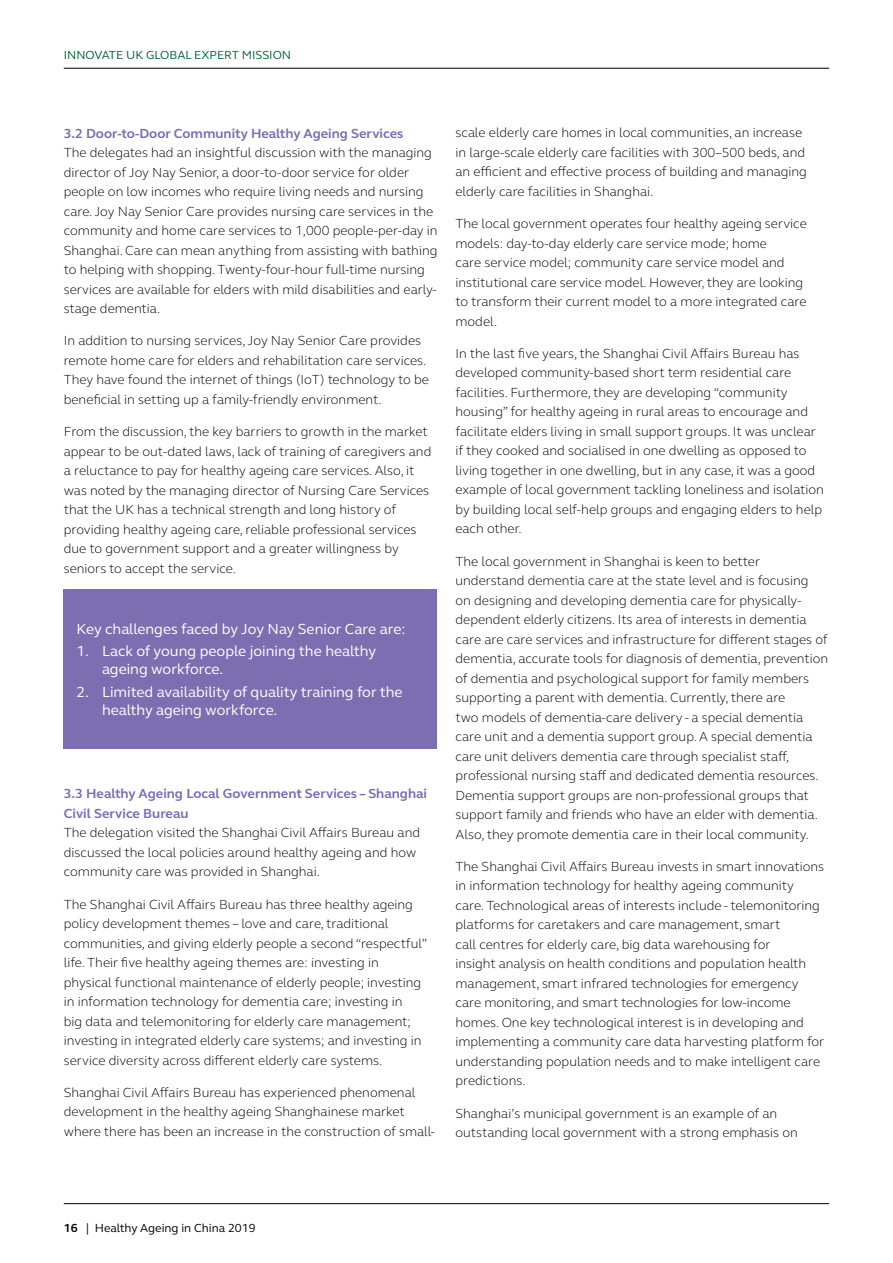
<style>
.page{position:relative;width:893px;height:1263px;background:#fff}
.page>*{position:absolute;margin:0;border:0;box-sizing:border-box;transform-origin:0 0}
.t1{font:15px/18px "FS Elliot";color:#fff}
.t2{font:300 13.5px/19.5px "FS Elliot";color:#000}
.t3{font:700 13.5px/19.5px "FS Elliot";color:#7c6eb0}
.t4{font:12px "FS Elliot";color:#00632f}
.t5{font:12px "FS Elliot";color:#000}
.s1{font-weight:700}
</style>
<div class="page">
<hr style="left:64px;top:1203px;width:765px;height:1px;background:#000">
<hr style="left:64px;top:68px;width:765px;height:1px;background:#000">
<div style="left:64px;top:589px;width:373px;height:159px;background:#7c6eb0"></div>
<p class="t4" style="left:64px;top:47px;width:229px">INNOVATE UK GLOBAL EXPERT MISSION</p>
<p class="t3" style="left:64px;top:123px;width:341px">3.2 Door-to-Door Community Healthy Ageing Services</p>
<p class="t2" style="left:64px;top:142px;width:375px">The delegates had an insightful discussion with the managing director of Joy Nay Senior, a door-to-door service for older people on low incomes who require living needs and nursing care. Joy Nay Senior Care provides nursing care services in the community and home care services to 1,000 people-per-day in Shanghai. Care can mean anything from assisting with bathing to helping with shopping. Twenty-four-hour full-time nursing services are available for elders with mild disabilities and early&shy;stage dementia.</p>
<p class="t2" style="left:64px;top:331px;width:367px">In addition to nursing services, Joy Nay Senior Care provides remote home care for elders and rehabilitation care services.<br>They have found the internet of things (IoT) technology to be beneficial in setting up a family-friendly environment.</p>
<p class="t2" style="left:64px;top:421px;width:369px">From the discussion, the key barriers to growth in the market appear to be out-dated laws, lack of training of caregivers and a reluctance to pay for healthy ageing care services. Also, it was noted by the managing director of Nursing Care Services that the UK has a technical strength and long history of providing healthy ageing care, reliable professional services due to government support and a greater willingness by seniors to accept the service.</p>
<p class="t1" style="left:77px;top:620px;width:330px">Key challenges faced by Joy Nay Senior Care are:</p>
<p class="t1" style="left:102px;top:642px;width:276px;text-indent:-26px">1. Lack of young people joining the healthy ageing workforce.</p>
<p class="t1" style="left:102px;top:682px;width:302px;text-indent:-26px">2. Limited availability of quality training for the healthy ageing workforce.</p>
<p class="t3" style="left:64px;top:784px;width:365px">3.3 Healthy Ageing Local Government Services – Shanghai<br>Civil Service Bureau</p>
<p class="t2" style="left:64px;top:823px;width:358px">The delegation visited the Shanghai Civil Affairs Bureau and discussed the local policies around healthy ageing and how community care was provided in Shanghai.</p>
<p class="t2" style="left:64px;top:894px;width:365px">The Shanghai Civil Affairs Bureau has three healthy ageing policy development themes – love and care, traditional communities, and giving elderly people a second “respectful” life. Their five healthy ageing themes are: investing in physical functional maintenance of elderly people; investing in information technology for dementia care; investing in<br>big data and telemonitoring for elderly care management; investing in integrated elderly care systems; and investing in service diversity across different elderly care systems.</p>
<p class="t2" style="left:64px;top:1082px;width:373px">Shanghai Civil Affairs Bureau has experienced phenomenal development in the healthy ageing Shanghainese market where there has been an increase in the construction of small-</p>
<p class="t2" style="left:455px;top:123px;width:353px">scale elderly care homes in local communities, an increase in large-scale elderly care facilities with 300–500 beds, and an efficient and effective process of building and managing elderly care facilities in Shanghai.</p>
<p class="t2" style="left:455px;top:213px;width:353px">The local government operates four healthy ageing service models: day-to-day elderly care service mode; home<br>care service model; community care service model and institutional care service model. However, they are looking to transform their current model to a more integrated care model.</p>
<p class="t2" style="left:455px;top:343px;width:370px">In the last five years, the Shanghai Civil Affairs Bureau has developed community-based short term residential care facilities. Furthermore, they are developing “community housing” for healthy ageing in rural areas to encourage and facilitate elders living in small support groups. It was unclear if they cooked and socialised in one dwelling as opposed to living together in one dwelling, but in any case, it was a good example of local government tackling loneliness and isolation by building local self-help groups and engaging elders to help each other.</p>
<p class="t2" style="left:455px;top:551px;width:374px">The local government in Shanghai is keen to better understand dementia care at the state level and is focusing<br>on designing and developing dementia care for physically&shy;dependent elderly citizens. Its area of interests in dementia care are care services and infrastructure for different stages of dementia, accurate tools for diagnosis of dementia, prevention of dementia and psychological support for family members supporting a parent with dementia. Currently, there are<br>two models of dementia-care delivery - a special dementia care unit and a dementia support group. A special dementia care unit delivers dementia care through specialist staff, professional nursing staff and dedicated dementia resources.<br>Dementia support groups are non-professional groups that support family and friends who have an elder with dementia.<br>Also, they promote dementia care in their local community.</p>
<p class="t2" style="left:455px;top:856px;width:370px">The Shanghai Civil Affairs Bureau invests in smart innovations in information technology for healthy ageing community care. Technological areas of interests include - telemonitoring platforms for caretakers and care management, smart<br>call centres for elderly care, big data warehousing for<br>insight analysis on health conditions and population health management, smart infrared technologies for emergency care monitoring, and smart technologies for low-income homes. One key technological interest is in developing and implementing a community care data harvesting platform for understanding population needs and to make intelligent care predictions.</p>
<p class="t2" style="left:455px;top:1103px;width:344px">Shanghai’s municipal government is an example of an outstanding local government with a strong emphasis on</p>
<p class="t5" style="left:64px;top:1219px;width:193px"><span class="s1">16</span> | Healthy Ageing in China 2019</p>
</div>
